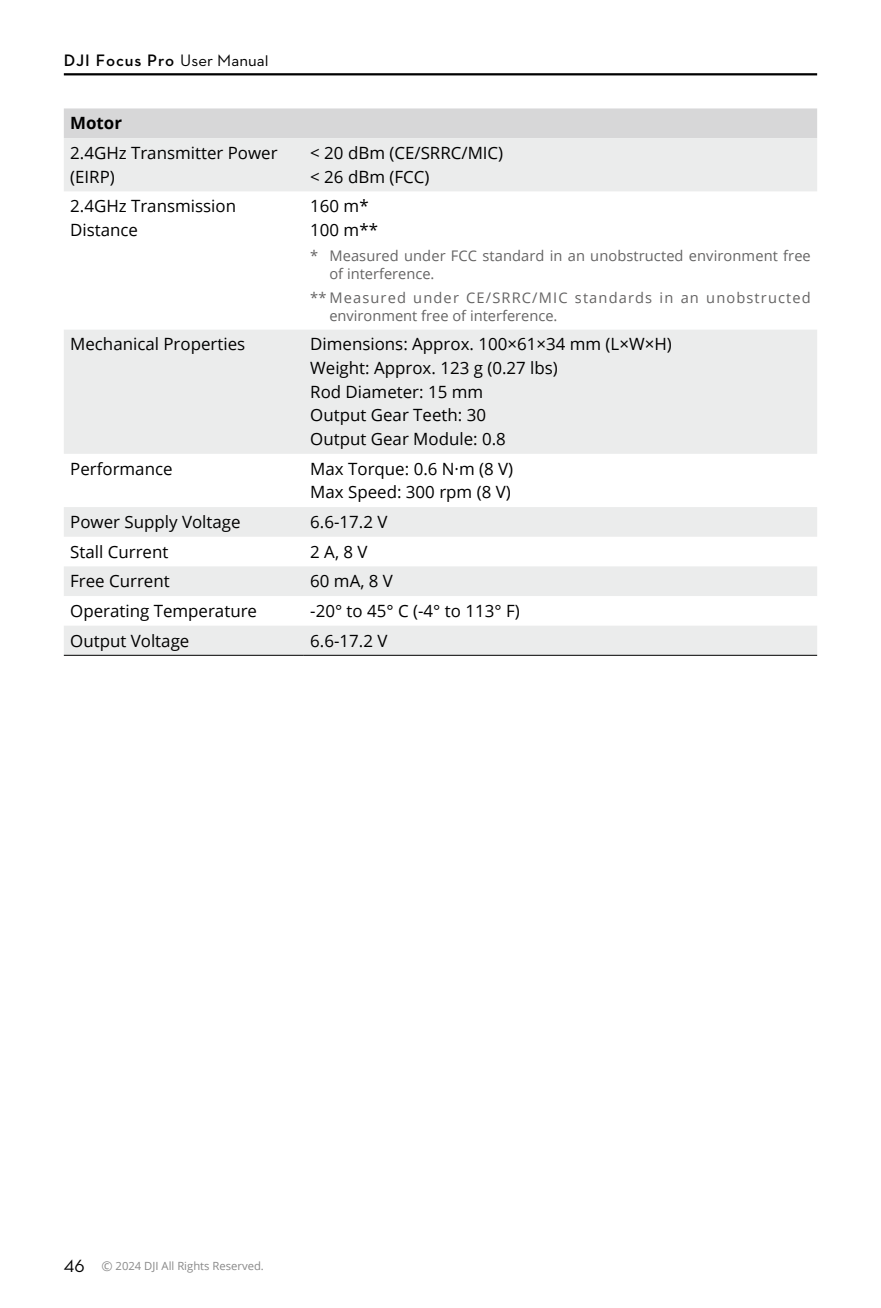
<style>
.page{position:relative;width:881px;height:1308px;background:#fff}
.page>*{position:absolute;margin:0;border:0;box-sizing:border-box;transform-origin:0 0}
._7_内文无段后{font:16.88px/23.6px "Open Sans";color:#000}
.t1{font:600 16.88px "Dji";letter-spacing:.05em;color:#000}
._7_内文无段后-2{font:700 16.88px "Open Sans";color:#000}
.注释-星号{font:14.62px/18px "Open Sans";letter-spacing:.075em;color:#656464}
.注释-星号-2{font:14.62px/18px "Open Sans";letter-spacing:.005em;color:#656464}
.t2{font:11.25px "Open Sans";color:#898989}
.s1{font-weight:400}
.s2{font-family:"Dji";font-size:18px;color:#000}
.s3{font-size:13.5px}
</style>
<div class="page">
<hr style="left:64px;top:73px;width:752px;height:2px;background:#000">
<div style="left:64px;top:108px;width:752px;height:30px;background:#d7d7d8"></div>
<svg style="left:64px;top:138px;width:752px;height:517px;fill:#ebecec"></svg>
<hr style="left:64px;top:655px;width:240px;height:1px;background:#000">
<hr style="left:304px;top:655px;width:512px;height:1px;background:#000">
<p class="t1" style="left:64px;top:52px;width:206px">DJI Focus Pro <span class="s1">User Manual</span></p>
<p class="_7_内文无段后-2" style="left:70px;top:111px;width:53px">Motor</p>
<p class="_7_内文无段后" style="left:70px;top:141px;width:209px">2.4GHz Transmitter Power (EIRP)</p>
<p class="_7_内文无段后" style="left:310px;top:141px;width:194px">&lt; 20 dBm (CE/SRRC/MIC)</p>
<p class="_7_内文无段后" style="left:310px;top:164px;width:121px">&lt; 26 dBm (FCC)</p>
<p class="_7_内文无段后" style="left:70px;top:194px;width:167px">2.4GHz Transmission<br>Distance</p>
<p class="_7_内文无段后" style="left:310px;top:194px;width:60px">160 m*</p>
<p class="_7_内文无段后" style="left:310px;top:217px;width:69px">100 m**</p>
<p class="注释-星号-2" style="left:329px;top:246px;width:482px;text-indent:-19px">* Measured under FCC standard in an unobstructed environment free of interference.</p>
<p class="注释-星号" style="left:329px;top:288px;width:482px;text-indent:-19px">** Measured under CE/SRRC/MIC standards in an unobstructed environment free of interference.</p>
<p class="_7_内文无段后" style="left:70px;top:332px;width:176px">Mechanical Properties</p>
<p class="_7_内文无段后" style="left:310px;top:332px;width:363px">Dimensions: Approx. 100×61×34 mm (L×W×H)</p>
<p class="_7_内文无段后" style="left:310px;top:356px;width:249px">Weight: Approx. 123 g (0.27 lbs)</p>
<p class="_7_内文无段后" style="left:310px;top:379px;width:174px">Rod Diameter: 15 mm</p>
<p class="_7_内文无段后" style="left:310px;top:403px;width:177px">Output Gear Teeth: 30</p>
<p class="_7_内文无段后" style="left:310px;top:426px;width:197px">Output Gear Module: 0.8</p>
<p class="_7_内文无段后" style="left:70px;top:456px;width:104px">Performance</p>
<p class="_7_内文无段后" style="left:310px;top:456px;width:204px">Max Torque: 0.6 N·m (8 V)</p>
<p class="_7_内文无段后" style="left:310px;top:480px;width:202px">Max Speed: 300 rpm (8 V)</p>
<p class="_7_内文无段后" style="left:70px;top:509px;width:172px">Power Supply Voltage</p>
<p class="_7_内文无段后" style="left:310px;top:509px;width:79px">6.6-17.2 V</p>
<p class="_7_内文无段后" style="left:70px;top:539px;width:100px">Stall Current</p>
<p class="_7_内文无段后" style="left:310px;top:539px;width:59px">2 A, 8 V</p>
<p class="_7_内文无段后" style="left:70px;top:569px;width:101px">Free Current</p>
<p class="_7_内文无段后" style="left:310px;top:569px;width:84px">60 mA, 8 V</p>
<p class="_7_内文无段后" style="left:70px;top:598px;width:188px">Operating Temperature</p>
<p class="_7_内文无段后" style="left:310px;top:598px;width:211px">-20° to 45° C (-4° to 113° F)</p>
<p class="_7_内文无段后" style="left:70px;top:628px;width:121px">Output Voltage</p>
<p class="_7_内文无段后" style="left:310px;top:628px;width:79px">6.6-17.2 V</p>
<p class="t2" style="left:64px;top:1258px;width:202px"><span class="s2">46</span> <span class="s3">©</span> 2024 DJI All Rights Reserved.</p>
</div>
